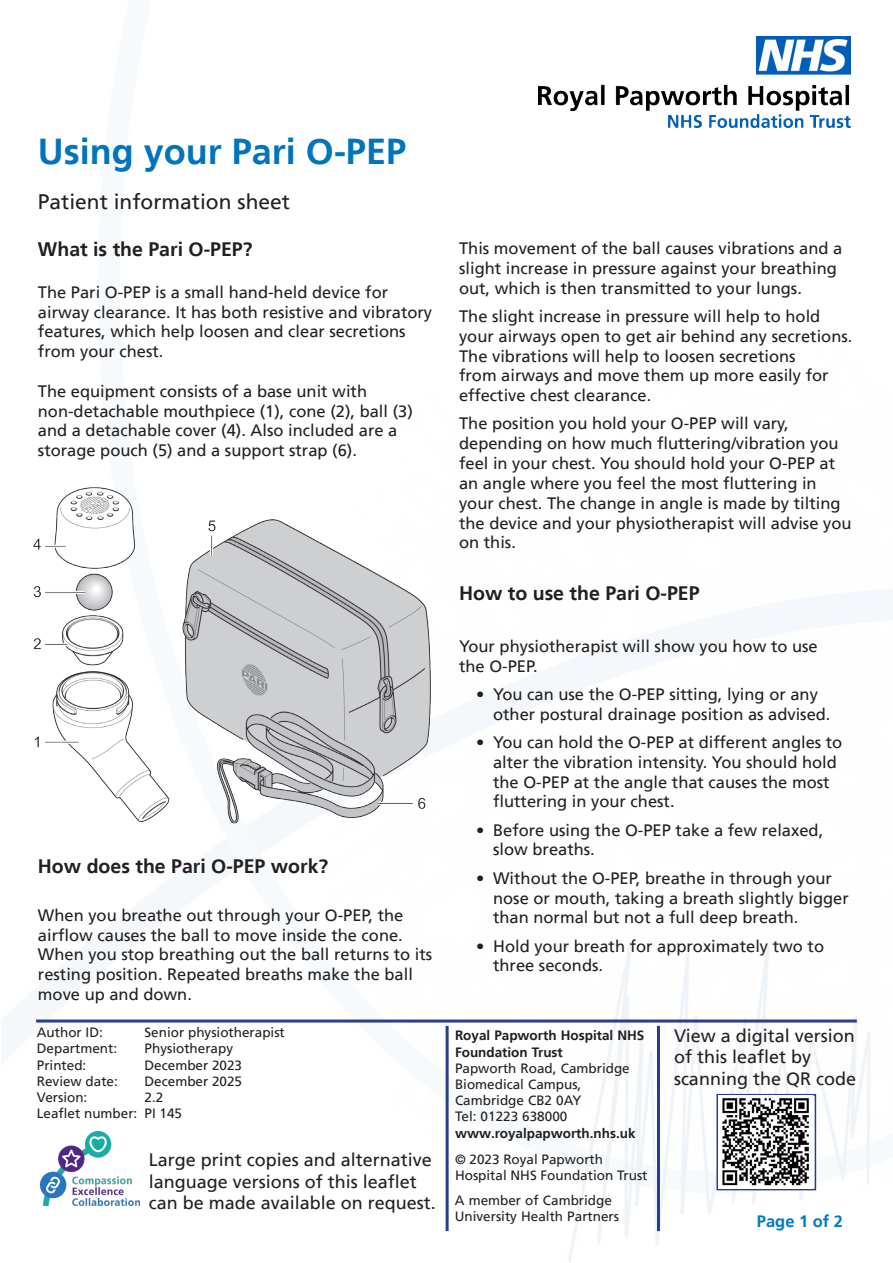
<style>
.page{position:relative;width:893px;height:1263px;background:#fff}
.page>*{position:absolute;margin:0;border:0;box-sizing:border-box;transform-origin:0 0}
.t1{font:700 36px "Frutiger";color:#0074bc}
.t2{font:21px "Frutiger";color:#231f20}
.Bullets{font:700 19.5px "Frutiger";color:#231f20}
.t3{font:18px/21.6px "Frutiger";color:#231f20}
.Bullets-2{font:16.5px/19.8px "Frutiger";color:#231f20}
.t4{font:700 16.5px "Frutiger";color:#007ac2}
.t5{font:13.5px/16.2px "Frutiger";color:#231f20}
.t6{font:700 13.5px/16.2px "Frutiger";color:#231f20}
</style>
<div class="page">
<img style="left:1px;top:36px;width:892px;height:1226px">
<img style="left:539px;top:36px;width:311px;height:91px">
<hr style="left:36px;top:1019px;width:821px;height:3px;background:#253f8e">
<img style="left:40px;top:1131px;width:100px;height:75px">
<hr style="left:446px;top:1026px;width:3px;height:205px;background:#253f8e">
<hr style="left:657px;top:1026px;width:3px;height:205px;background:#253f8e">
<svg style="left:716px;top:1094px;width:100px;height:96px"></svg>
<img style="left:719px;top:1096px;width:94px;height:92px">
<img style="left:26px;top:483px;width:416px;height:350px">
<p class="t1" style="left:38px;top:130px;width:370px">Using your Pari O-PEP</p>
<p class="t2" style="left:38px;top:189px;width:254px">Patient information sheet</p>
<p class="Bullets" style="left:38px;top:238px;width:216px">What is the Pari O-PEP?</p>
<p class="Bullets-2" style="left:38px;top:282px;width:396px">The Pari O-PEP is a small hand-held device for airway clearance. It has both resistive and vibratory features, which help loosen and clear secretions from your chest.</p>
<p class="Bullets-2" style="left:38px;top:381px;width:376px">The equipment consists of a base unit with non-detachable mouthpiece (1), cone (2), ball (3) and a detachable cover (4). Also included are a storage pouch (5) and a support strap (6).</p>
<p class="Bullets" style="left:38px;top:854px;width:292px">How does the Pari O-PEP work?</p>
<p class="Bullets-2" style="left:38px;top:905px;width:396px">When you breathe out through your O-PEP, the airflow causes the ball to move inside the cone.<br>When you stop breathing out the ball returns to its resting position. Repeated breaths make the ball move up and down.</p>
<p class="t5" style="left:37px;top:1024px;width:102px">Author ID:<br>Department:<br>Printed:<br>Review date:<br>Version:<br>Leaflet number:</p>
<p class="t5" style="left:145px;top:1024px;width:142px">Senior physiotherapist<br>Physiotherapy<br>December 2023<br>December 2025<br>2.2<br>PI 145</p>
<p class="t3" style="left:149px;top:1149px;width:289px">Large print copies and alternative language versions of this leaflet can be made available on request.</p>
<p class="Bullets-2" style="left:459px;top:238px;width:385px">This movement of the ball causes vibrations and a slight increase in pressure against your breathing out, which is then transmitted to your lungs.</p>
<p class="Bullets-2" style="left:459px;top:306px;width:395px">The slight increase in pressure will help to hold your airways open to get air behind any secretions.<br>The vibrations will help to loosen secretions<br>from airways and move them up more easily for effective chest clearance.</p>
<p class="Bullets-2" style="left:459px;top:414px;width:394px">The position you hold your O-PEP will vary, depending on how much fluttering/vibration you feel in your chest. You should hold your O-PEP at an angle where you feel the most fluttering in your chest. The change in angle is made by tilting the device and your physiotherapist will advise you on this.</p>
<p class="Bullets" style="left:459px;top:582px;width:242px">How to use the Pari O-PEP</p>
<p class="Bullets-2" style="left:459px;top:636px;width:360px">Your physiotherapist will show you how to use the O-PEP.</p>
<p class="Bullets-2" style="left:493px;top:684px;width:339px;text-indent:-17px">• You can use the O-PEP sitting, lying or any other postural drainage position as advised.</p>
<p class="Bullets-2" style="left:493px;top:732px;width:351px;text-indent:-17px">• You can hold the O-PEP at different angles to alter the vibration intensity. You should hold the O-PEP at the angle that causes the most fluttering in your chest.</p>
<p class="Bullets-2" style="left:493px;top:820px;width:332px;text-indent:-17px">• Before using the O-PEP take a few relaxed, slow breaths.</p>
<p class="Bullets-2" style="left:493px;top:868px;width:357px;text-indent:-17px">• Without the O-PEP, breathe in through your nose or mouth, taking a breath slightly bigger than normal but not a full deep breath.</p>
<p class="Bullets-2" style="left:493px;top:936px;width:332px;text-indent:-17px">• Hold your breath for approximately two to three seconds.</p>
<p class="t6" style="left:455px;top:1027px;width:191px">Royal Papworth Hospital NHS<br>Foundation Trust</p>
<p class="t5" style="left:455px;top:1060px;width:176px">Papworth Road, Cambridge<br>Biomedical Campus,<br>Cambridge CB2 0AY<br>Tel: 01223 638000</p>
<p class="t6" style="left:455px;top:1125px;width:182px">www.royalpapworth.nhs.uk</p>
<p class="t5" style="left:455px;top:1151px;width:194px">© 2023 Royal Papworth<br>Hospital NHS Foundation Trust</p>
<p class="t5" style="left:455px;top:1192px;width:166px">A member of Cambridge<br>University Health Partners</p>
<p class="t3" style="left:674px;top:1024px;width:184px">View a digital version of this leaflet by scanning the QR code</p>
<p class="t4" style="left:757px;top:1211px;width:88px">Page 1 of 2</p>
</div>
